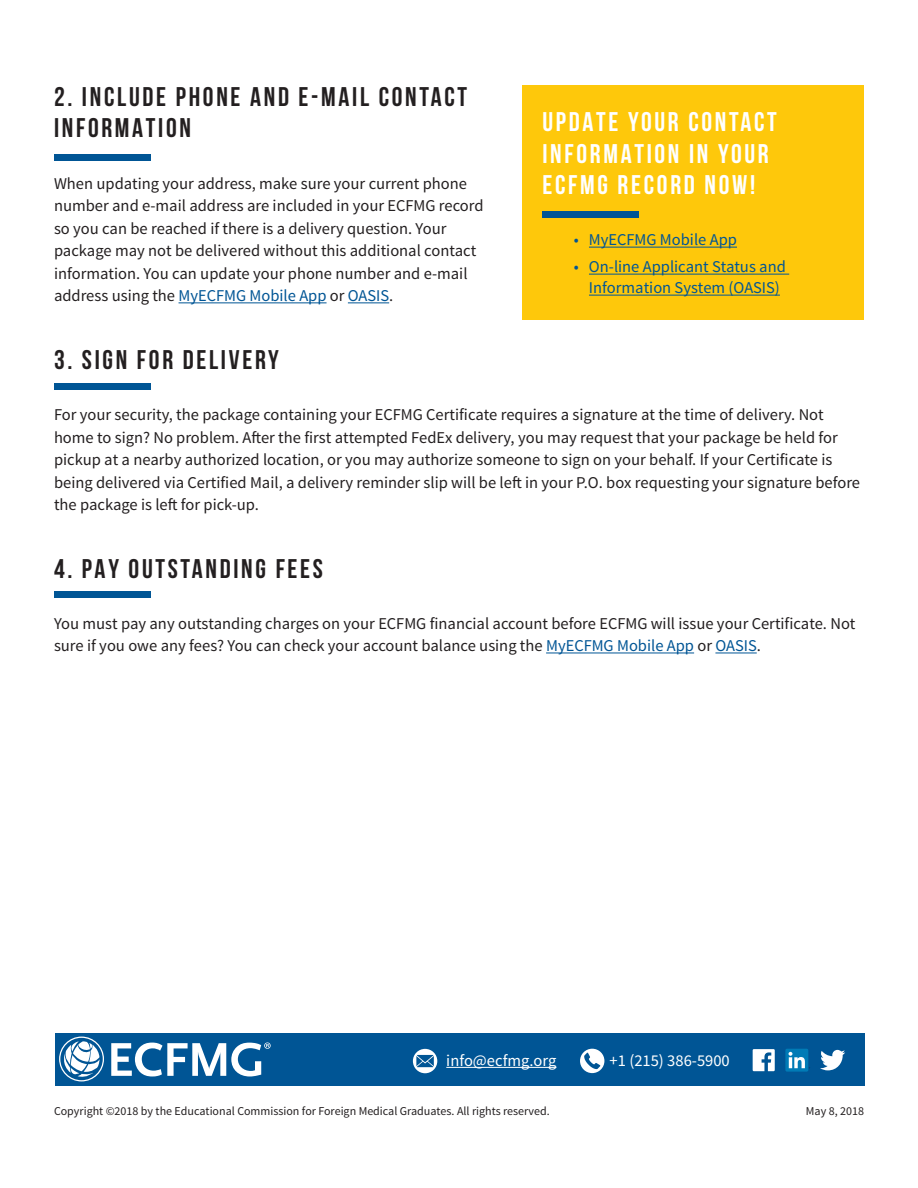
<style>
.page{position:relative;width:918px;height:1188px;background:#fff}
.page>*{position:absolute;margin:0;border:0;box-sizing:border-box;transform-origin:0 0}
.t1{font:700 27px/31.5px "Bebas Neue";letter-spacing:.1em;color:#231f20}
.t2{font:700 27px/31.5px "Bebas Neue";letter-spacing:.1em;color:#fff}
.t3{font:16.5px/22.5px "Source Sans Pro";color:#231f20}
.t4{font:16.5px/21px "Source Sans Pro";color:#005595;text-align:center}
.Paragraph_Style_2{font:16.5px "Source Sans Pro";color:#fff}
.t5{font:12px "Source Sans Pro";color:#231f20}
.s1{color:#005595}
</style>
<div class="page">
<hr style="left:179px;top:302px;width:148px;height:1px;background:#005595">
<hr style="left:348px;top:302px;width:41px;height:1px;background:#005595">
<hr style="left:546px;top:653px;width:148px;height:1px;background:#005595">
<hr style="left:715px;top:653px;width:42px;height:1px;background:#005595">
<div style="left:54px;top:154px;width:96px;height:6px;background:#005595"></div>
<div style="left:54px;top:591px;width:96px;height:7px;background:#005595"></div>
<div style="left:522px;top:86px;width:342px;height:234px;background:#fec80b"></div>
<hr style="left:589px;top:247px;width:148px;height:1px;background:#005595">
<hr style="left:589px;top:274px;width:200px;height:1px;background:#005595">
<hr style="left:589px;top:295px;width:191px;height:1px;background:#005595">
<div style="left:542px;top:211px;width:97px;height:7px;background:#005595"></div>
<div style="left:55px;top:1033px;width:810px;height:53px;background:#005595"></div>
<svg style="left:753px;top:1049px;width:22px;height:22px"></svg>
<svg style="left:785px;top:1049px;width:23px;height:23px"></svg>
<svg style="left:789px;top:1052px;width:21px;height:16px"></svg>
<svg style="left:820px;top:1050px;width:25px;height:20px"></svg>
<svg style="left:59px;top:1037px;width:45px;height:44px"></svg>
<svg style="left:111px;top:1043px;width:160px;height:33px"></svg>
<hr style="left:446px;top:1067px;width:110px;height:1px;background:#fff">
<svg style="left:413px;top:1049px;width:24px;height:24px"></svg>
<svg style="left:416px;top:1055px;width:18px;height:12px"></svg>
<div style="left:580px;top:1049px;width:24px;height:24px;background:#fff;border-radius:50%"></div>
<svg style="left:584px;top:1053px;width:16px;height:16px"></svg>
<div style="left:54px;top:383px;width:96px;height:7px;background:#005595"></div>
<p class="t1" style="left:54px;top:81px;width:415px">2. INCLUDE PHONE AND E-MAIL CONTACT<br>INFORMATION</p>
<p class="t3" style="left:54px;top:172px;width:431px">When updating your address, make sure your current phone number and e-mail address are included in your ECFMG record so you can be reached if there is a delivery question. Your package may not be delivered without this additional contact information. You can update your phone number and e-mail address using the <span class="s1">MyECFMG Mobile App</span> or <span class="s1">OASIS</span>.</p>
<p class="t2" style="left:542px;top:106px;width:236px">UPDATE YOUR CONTACT<br>INFORMATION IN YOUR<br>ECFMG RECORD NOW!</p>
<p class="t4" style="left:574px;top:230px;width:165px">• MyECFMG Mobile App</p>
<p class="t4" style="left:574px;top:257px;width:213px">• On-line Applicant Status and<br>Information System (OASIS)</p>
<p class="t1" style="left:54px;top:343px;width:226px">3. SIGN FOR DELIVERY</p>
<p class="t3" style="left:54px;top:404px;width:808px">For your security, the package containing your ECFMG Certificate requires a signature at the time of delivery. Not home to sign? No problem. After the first attempted FedEx delivery, you may request that your package be held for pickup at a nearby authorized location, or you may authorize someone to sign on your behalf. If your Certificate is being delivered via Certified Mail, a delivery reminder slip will be left in your P.O. box requesting your signature before the package is left for pick-up.</p>
<p class="t1" style="left:54px;top:552px;width:271px">4. PAY OUTSTANDING FEES</p>
<p class="t3" style="left:54px;top:612px;width:803px">You must pay any outstanding charges on your ECFMG financial account before ECFMG will issue your Certificate. Not sure if you owe any fees? You can check your account balance using the <span class="s1">MyECFMG Mobile App</span> or <span class="s1">OASIS</span>.</p>
<p class="Paragraph_Style_2" style="left:446px;top:1050px;width:112px">info@ecfmg.org</p>
<p class="Paragraph_Style_2" style="left:610px;top:1050px;width:122px">+1 (215) 386-5900</p>
<p class="t5" style="left:54px;top:1103px;width:497px">Copyright ©2018 by the Educational Commission for Foreign Medical Graduates. All rights reserved.</p>
<p class="t5" style="left:806px;top:1103px;width:60px">May 8, 2018</p>
</div>
